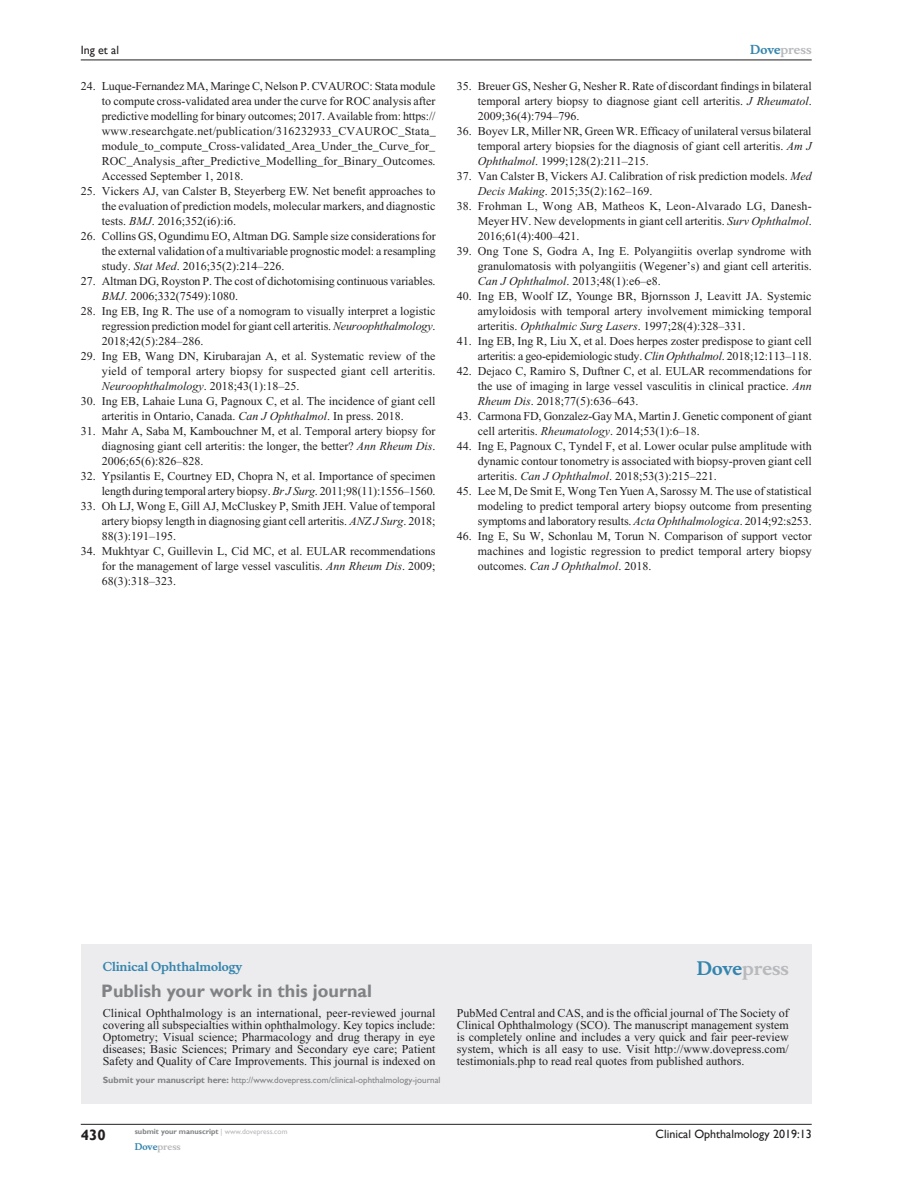
<style>
.page{position:relative;width:918px;height:1188px;background:#fff}
.page>*{position:absolute;margin:0;border:0;box-sizing:border-box;transform-origin:0 0}
.t1{font:700 18px "Gill Sans";color:#808285}
.t2{font:700 18px "Musee";color:#b8b9bc}
.t3{font:700 15px "Gill Sans";color:#231f20}
.RefNL2{font:12px/15px "Times New Roman";color:#231f20;text-align:justify}
.t4{font:12px "Gill Sans";color:#231f20}
.t5{font:700 12px "Musee";color:#3485ae}
.t6{font:700 12px "Musee";color:#b8b9bc}
.t7{font:9px "Gill Sans";color:#808285}
.t8{font:700 9px "Musee";color:#b8b9bc}
.t9{font:700 7.5px "Gill Sans";color:#808285}
.s1{font-style:italic}
.s2{color:#3485ae}
.s3{font-weight:700}
.s4{font-weight:400;color:#b8b9bc}
</style>
<div class="page">
<div style="left:81px;top:944px;width:731px;height:159px;background:#ececee"></div>
<hr style="left:81px;top:1124px;width:731px;height:1px;background:#231f20">
<hr style="left:81px;top:60px;width:731px;height:1px;background:#231f20">
<p class="t4" style="left:81px;top:43px;width:40px">Ing et al</p>
<p class="RefNL2" style="left:102px;top:79px;width:336px;text-indent:-21px">24. Luque-Fernandez MA, Maringe C, Nelson P. CVAUROC: Stata module to compute cross-validated area under the curve for ROC analysis after predictive modelling for binary outcomes; 2017. Available from: https:// www.researchgate.net/publication/316232933_CVAUROC_Stata_ module_to_compute_Cross-validated_Area_Under_the_Curve_for_ ROC_Analysis_after_Predictive_Modelling_for_Binary_Outcomes.<br>Accessed September 1, 2018.</p>
<p class="RefNL2" style="left:102px;top:184px;width:335px;text-indent:-21px">25. Vickers AJ, van Calster B, Steyerberg EW. Net benefit approaches to the evaluation of prediction models, molecular markers, and diagnostic tests. <span class="s1">BMJ</span>. 2016;352(i6):i6.</p>
<p class="RefNL2" style="left:102px;top:229px;width:335px;text-indent:-21px">26. Collins GS, Ogundimu EO, Altman DG. Sample size considerations for the external validation of a multivariable prognostic model: a resampling study. <span class="s1">Stat Med</span>. 2016;35(2):214–226.</p>
<p class="RefNL2" style="left:102px;top:274px;width:335px;text-indent:-21px">27. Altman DG, Royston P. The cost of dichotomising continuous variables.<br><span class="s1">BMJ</span>. 2006;332(7549):1080.</p>
<p class="RefNL2" style="left:102px;top:304px;width:335px;text-indent:-21px">28. Ing EB, Ing R. The use of a nomogram to visually interpret a logistic regression prediction model for giant cell arteritis. <span class="s1">Neuroophthalmology</span>.<br>2018;42(5):284–286.</p>
<p class="RefNL2" style="left:102px;top:349px;width:335px;text-indent:-21px">29. Ing EB, Wang DN, Kirubarajan A, et al. Systematic review of the yield of temporal artery biopsy for suspected giant cell arteritis.<br><span class="s1">Neuroophthalmology</span>. 2018;43(1):18–25.</p>
<p class="RefNL2" style="left:102px;top:394px;width:335px;text-indent:-21px">30. Ing EB, Lahaie Luna G, Pagnoux C, et al. The incidence of giant cell arteritis in Ontario, Canada. <span class="s1">Can J Ophthalmol</span>. In press. 2018.</p>
<p class="RefNL2" style="left:102px;top:424px;width:335px;text-indent:-21px">31. Mahr A, Saba M, Kambouchner M, et al. Temporal artery biopsy for diagnosing giant cell arteritis: the longer, the better? <span class="s1">Ann Rheum Dis</span>.<br>2006;65(6):826–828.</p>
<p class="RefNL2" style="left:81px;top:469px;width:356px;text-align:right">32. Ypsilantis E, Courtney ED, Chopra N, et al. Importance of specimen length during temporal artery biopsy. <span class="s1">Br J Surg</span>. 2011;98(11):1556–1560.</p>
<p class="RefNL2" style="left:102px;top:499px;width:335px;text-indent:-21px">33. Oh LJ, Wong E, Gill AJ, McCluskey P, Smith JEH. Value of temporal artery biopsy length in diagnosing giant cell arteritis. <span class="s1">ANZ J Surg</span>. 2018; 88(3):191–195.</p>
<p class="RefNL2" style="left:102px;top:544px;width:335px;text-indent:-21px">34. Mukhtyar C, Guillevin L, Cid MC, et al. EULAR recommendations for the management of large vessel vasculitis. <span class="s1">Ann Rheum Dis</span>. 2009; 68(3):318–323.</p>
<p class="t6" style="left:750px;top:43px;width:63px"><span class="s2">Dove</span>press</p>
<p class="RefNL2" style="left:478px;top:79px;width:335px;text-indent:-21px">35. Breuer GS, Nesher G, Nesher R. Rate of discordant findings in bilateral temporal artery biopsy to diagnose giant cell arteritis. <span class="s1">J Rheumatol</span>.<br>2009;36(4):794–796.</p>
<p class="RefNL2" style="left:478px;top:124px;width:335px;text-indent:-21px">36. Boyev LR, Miller NR, Green WR. Efficacy of unilateral versus bilateral temporal artery biopsies for the diagnosis of giant cell arteritis. <span class="s1">Am J Ophthalmol</span>. 1999;128(2):211–215.</p>
<p class="RefNL2" style="left:478px;top:169px;width:335px;text-indent:-21px">37. Van Calster B, Vickers AJ. Calibration of risk prediction models. <span class="s1">Med<br>Decis Making</span>. 2015;35(2):162–169.</p>
<p class="RefNL2" style="left:478px;top:199px;width:335px;text-indent:-21px">38. Frohman L, Wong AB, Matheos K, Leon-Alvarado LG, Danesh-Meyer HV. New developments in giant cell arteritis. <span class="s1">Surv Ophthalmol</span>.<br>2016;61(4):400–421.</p>
<p class="RefNL2" style="left:478px;top:244px;width:335px;text-indent:-21px">39. Ong Tone S, Godra A, Ing E. Polyangiitis overlap syndrome with granulomatosis with polyangiitis (Wegener’s) and giant cell arteritis.<br><span class="s1">Can J Ophthalmol</span>. 2013;48(1):e6–e8.</p>
<p class="RefNL2" style="left:478px;top:289px;width:335px;text-indent:-21px">40. Ing EB, Woolf IZ, Younge BR, Bjornsson J, Leavitt JA. Systemic amyloidosis with temporal artery involvement mimicking temporal arteritis. <span class="s1">Ophthalmic Surg Lasers</span>. 1997;28(4):328–331.</p>
<p class="RefNL2" style="left:457px;top:334px;width:356px;text-align:right">41. Ing EB, Ing R, Liu X, et al. Does herpes zoster predispose to giant cell arteritis: a geo-epidemiologic study. <span class="s1">Clin Ophthalmol</span>. 2018;12:113–118.</p>
<p class="RefNL2" style="left:478px;top:364px;width:335px;text-indent:-21px">42. Dejaco C, Ramiro S, Duftner C, et al. EULAR recommendations for the use of imaging in large vessel vasculitis in clinical practice. <span class="s1">Ann Rheum Dis</span>. 2018;77(5):636–643.</p>
<p class="RefNL2" style="left:478px;top:409px;width:335px;text-indent:-21px">43. Carmona FD, Gonzalez-Gay MA, Martin J. Genetic component of giant cell arteritis. <span class="s1">Rheumatology</span>. 2014;53(1):6–18.</p>
<p class="RefNL2" style="left:478px;top:439px;width:335px;text-indent:-21px">44. Ing E, Pagnoux C, Tyndel F, et al. Lower ocular pulse amplitude with dynamic contour tonometry is associated with biopsy-proven giant cell arteritis. <span class="s1">Can J Ophthalmol</span>. 2018;53(3):215–221.</p>
<p class="RefNL2" style="left:478px;top:484px;width:335px;text-indent:-21px">45. Lee M, De Smit E, Wong Ten Yuen A, Sarossy M. The use of statistical modeling to predict temporal artery biopsy outcome from presenting symptoms and laboratory results. <span class="s1">Acta Ophthalmologica</span>. 2014;92:s253.</p>
<p class="RefNL2" style="left:478px;top:529px;width:336px;text-indent:-21px">46. Ing E, Su W, Schonlau M, Torun N. Comparison of support vector machines and logistic regression to predict temporal artery biopsy outcomes. <span class="s1">Can J Ophthalmol</span>. 2018.</p>
<p class="t5" style="left:103px;top:959px;width:141px">Clinical Ophthalmology</p>
<h1 class="t1" style="left:101px;top:980px;width:272px">Publish your work in this journal</h1>
<h1 class="t2" style="left:697px;top:958px;width:94px"><span class="s2">Dove</span>press</h1>
<p class="RefNL2" style="left:103px;top:1007px;width:334px;line-height:12px">Clinical Ophthalmology is an international, peer-reviewed journal covering all subspecialties within ophthalmology. Key topics include:<br>Optometry; Visual science; Pharmacology and drug therapy in eye diseases; Basic Sciences; Primary and Secondary eye care; Patient Safety and Quality of Care Improvements. This journal is indexed on</p>
<p class="RefNL2" style="left:457px;top:1007px;width:333px;line-height:12px">PubMed Central and CAS, and is the official journal of The Society of Clinical Ophthalmology (SCO). The manuscript management system is completely online and includes a very quick and fair peer-review system, which is all easy to use. Visit http://www.dovepress.com/ testimonials.php to read real quotes from published authors.</p>
<p class="t7" style="left:103px;top:1075px;width:339px"><span class="s3">Submit your manuscript here:</span> http://www.dovepress.com/clinical-ophthalmology-journal</p>
<p class="t3" style="left:81px;top:1126px;width:26px">430</p>
<p class="t9" style="left:135px;top:1127px;width:154px">submit your manuscript <span class="s4">| www.dovepress.com</span></p>
<p class="t8" style="left:135px;top:1141px;width:48px"><span class="s2">Dove</span>press</p>
<p class="t4" style="left:656px;top:1127px;width:158px">Clinical Ophthalmology 2019:13</p>
</div>
